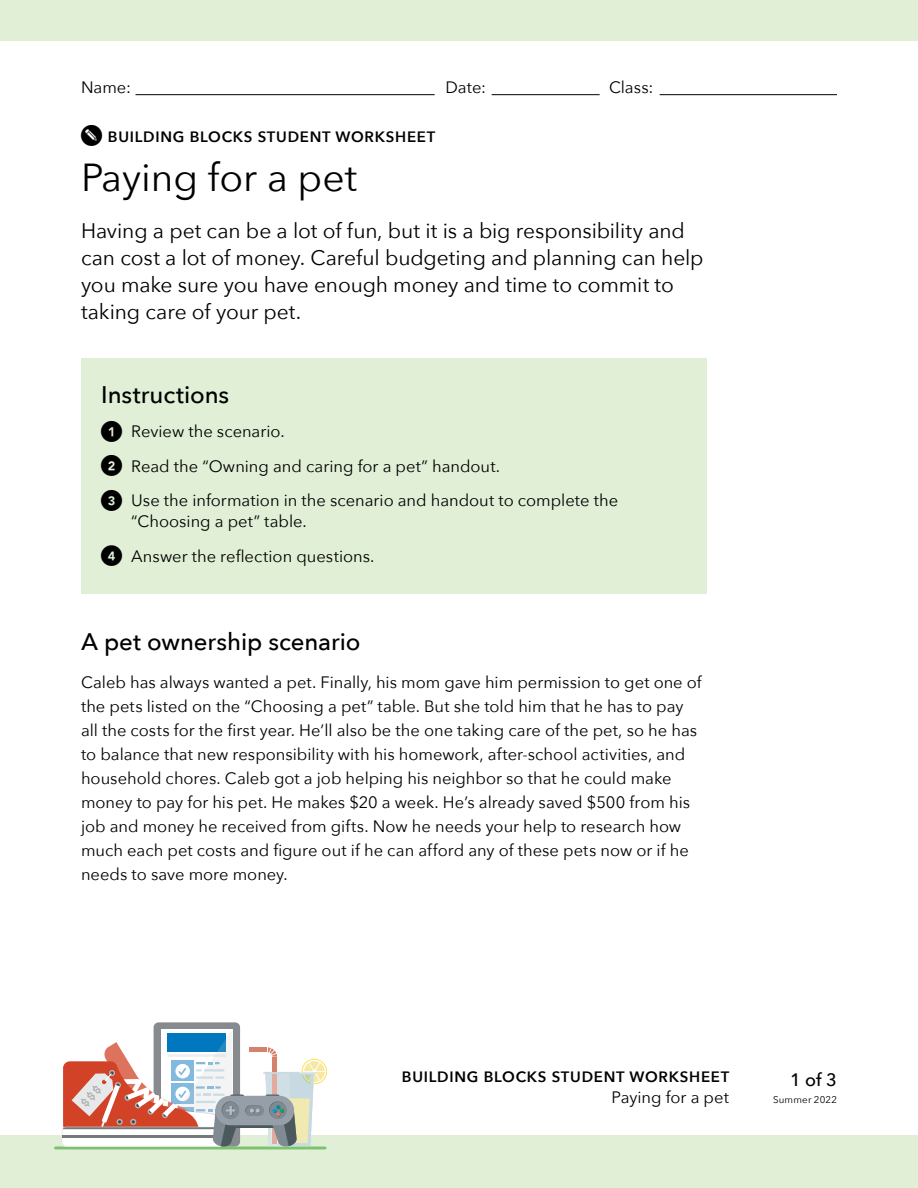
<style>
.page{position:relative;width:918px;height:1188px;background:#fff}
.page>*{position:absolute;margin:0;border:0;box-sizing:border-box;transform-origin:0 0}
.t1{font:39px "Avenir Next";color:#000}
.t2{font:500 24px "Avenir Next";color:#000}
.t3{font:21px/27px "Avenir Next";letter-spacing:-.005em;color:#000}
.t4{font:500 18px "Avenir Next";color:#000}
.Paragraph{font:16.5px/24px "Avenir Next";color:#000}
.t5{font:600 15px "Avenir Next";letter-spacing:.05em;color:#000}
.t6{font:9.75px "Avenir Next";letter-spacing:.02em;color:#000}
</style>
<div class="page">
<hr style="left:136px;top:94px;width:299px;height:1px;background:#000">
<hr style="left:492px;top:94px;width:108px;height:1px;background:#000">
<hr style="left:660px;top:94px;width:177px;height:1px;background:#000">
<div style="left:0;top:0;width:918px;height:40px;background:#e0efd6"></div>
<div style="left:0;top:1135px;width:918px;height:53px;background:#e0efd6"></div>
<hr style="left:56px;top:1147px;width:269px;height:2px;background:#7cc36f">
<div style="left:154px;top:1022px;width:86px;height:124px;background:#878a8f;border-radius:5px"></div>
<hr style="left:62px;top:1136px;width:163px;height:2px;background:#76797c">
<div style="left:232px;top:1122px;width:47px;height:6px;background:#546268"></div>
<div style="left:215px;top:1096px;width:79px;height:29px;background:#969fa8;border-radius:15px"></div>
<svg style="left:63px;top:1029px;width:179px;height:118px"></svg>
<div style="left:246px;top:1106px;width:18px;height:10px;background:#7f8a92;border-radius:5px"></div>
<svg style="left:250px;top:1047px;width:75px;height:100px"></svg>
<div style="left:81px;top:359px;width:625px;height:235px;background:#e0efd6"></div>
<p class="Paragraph" style="left:81px;top:75px;width:51px">Name:</p>
<p class="Paragraph" style="left:446px;top:75px;width:42px">Date:</p>
<p class="Paragraph" style="left:609px;top:75px;width:46px">Class:</p>
<p class="t5" style="left:108px;top:124px;width:329px">BUILDING BLOCKS STUDENT WORKSHEET</p>
<h1 class="t1" style="left:81px;top:144px;width:278px">Paying for a pet</h1>
<p class="t3" style="left:81px;top:216px;width:624px">Having a pet can be a lot of fun, but it is a big responsibility and can cost a lot of money. Careful budgeting and planning can help you make sure you have enough money and time to commit to taking care of your pet.</p>
<h2 class="t2" style="left:101px;top:374px;width:130px">Instructions</h2>
<p class="Paragraph" style="left:131px;top:419px;width:155px">Review the scenario.</p>
<p class="Paragraph" style="left:131px;top:453px;width:370px">Read the “Owning and caring for a pet” handout.</p>
<p class="Paragraph" style="left:131px;top:489px;width:488px;line-height:21px">Use the information in the scenario and handout to complete the “Choosing a pet” table.</p>
<p class="Paragraph" style="left:131px;top:543px;width:245px">Answer the reflection questions.</p>
<h2 class="t2" style="left:81px;top:622px;width:281px">A pet ownership scenario</h2>
<p class="Paragraph" style="left:81px;top:669px;width:622px">Caleb has always wanted a pet. Finally, his mom gave him permission to get one of the pets listed on the “Choosing a pet” table. But she told him that he has to pay all the costs for the first year. He’ll also be the one taking care of the pet, so he has to balance that new responsibility with his homework, after-school activities, and household chores. Caleb got a job helping his neighbor so that he could make money to pay for his pet. He makes $20 a week. He’s already saved $500 from his job and money he received from gifts. Now he needs your help to research how much each pet costs and figure out if he can afford any of these pets now or if he needs to save more money.</p>
<p class="t5" style="left:402px;top:1064px;width:329px">BUILDING BLOCKS STUDENT WORKSHEET</p>
<p class="Paragraph" style="left:611px;top:1085px;width:119px">Paying for a pet</p>
<p class="t4" style="left:790px;top:1065px;width:48px">1 of 3</p>
<p class="t6" style="left:773px;top:1092px;width:65px">Summer 2022</p>
</div>
